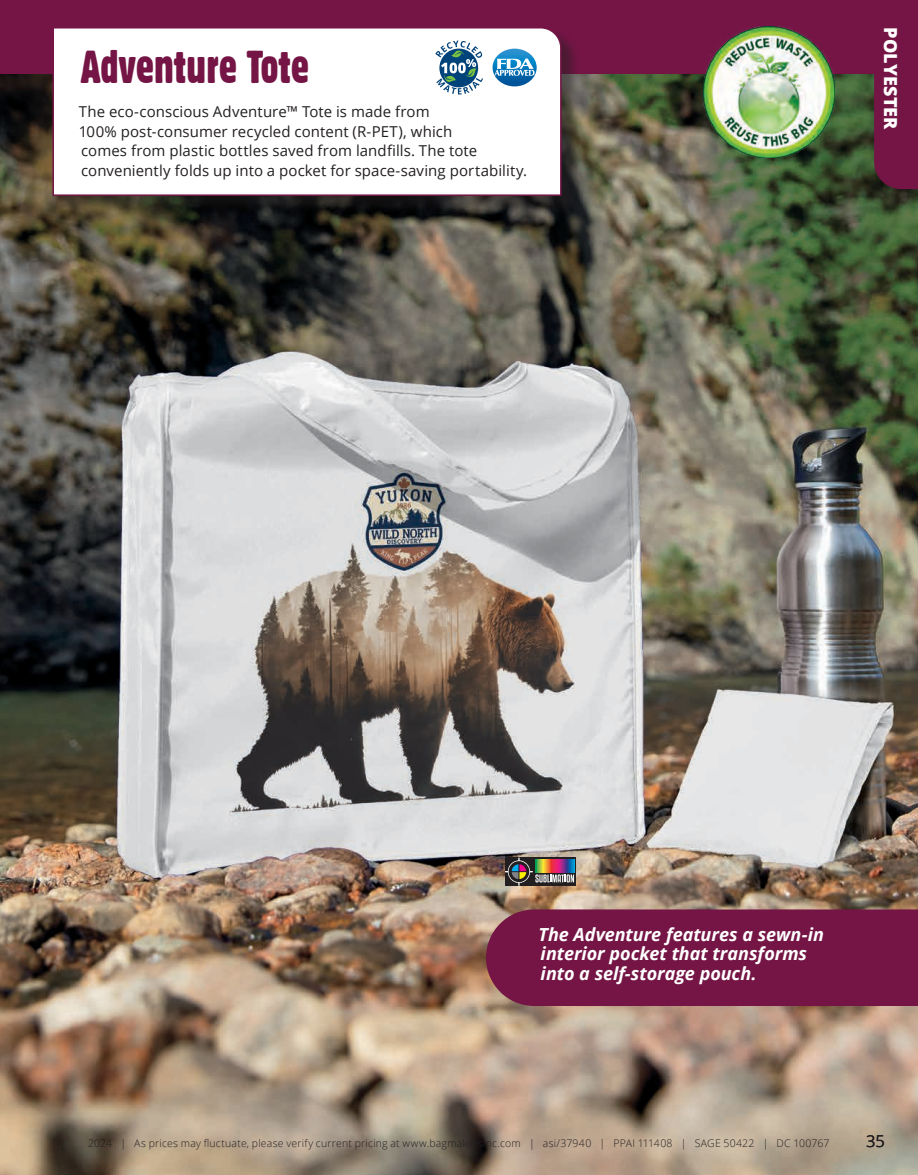
<style>
.page{position:relative;width:918px;height:1175px;background:#fff}
.page>*{position:absolute;margin:0;border:0;box-sizing:border-box;transform-origin:0 0}
.t1{font:45px "Gothic 821 Condensed BT";color:#741545}
.t2{font:italic 700 18px/19.5px "Open Sans";letter-spacing:-.005em;color:#fff}
.t3{font:800 18px "Open Sans";letter-spacing:.01em;color:#fff}
.t4{font:16.5px "Open Sans";color:#231f20}
.t5{font:15px/19.5px "Open Sans";letter-spacing:.005em;color:#231f20}
.t6{font:300 10.5px "Open Sans";letter-spacing:.02em;color:#231f20}
</style>
<div class="page">
<img style="left:0;top:74px;width:918px;height:1100px">
<div style="left:486px;top:909px;width:432px;height:97px;background:#741545"></div>
<div style="left:874px;top:74px;width:44px;height:115px;background:#741545"></div>
<div style="left:0;top:0;width:918px;height:74px;background:#741545"></div>
<div style="left:55px;top:29px;width:525px;height:186px;background:#231f20;opacity:.5"></div>
<svg style="left:52px;top:28px;width:510px;height:169px"></svg>
<svg style="left:493px;top:49px;width:44px;height:37px;background:#6aabd4"></svg>
<img style="left:704px;top:26px;width:130px;height:131px">
<svg style="left:435px;top:40px;width:48px;height:54px;background:#8baabc"></svg>
<svg style="left:574px;top:857px;width:1px;height:28px"></svg>
<svg style="left:505px;top:857px;width:69px;height:28px;background:#6a5959"></svg>
<h1 class="t1" style="left:81px;top:39px;width:230px">Adventure Tote</h1>
<p class="t5" style="left:79px;top:102px;width:450px">The eco-conscious Adventure™ Tote is made from<br>100% post-consumer recycled content (R-PET), which<br>comes from plastic bottles saved from landfills. The tote conveniently folds up into a pocket for space-saving portability.</p>
<p class="t3" style="left:904px;top:27px;width:104px;rotate:90deg">POLYESTER</p>
<p class="t2" style="left:539px;top:924px;width:287px">The Adventure features a sewn-in interior pocket that transforms into a self-storage pouch.</p>
<p class="t6" style="left:88px;top:1136px;width:743px">2024 | As prices may fluctuate, please verify current pricing at www.bagmakersinc.com | asi/37940 | PPAI 111408 | SAGE 50422 | DC 100767</p>
<p class="t4" style="left:866px;top:1129px;width:20px">35</p>
</div>
